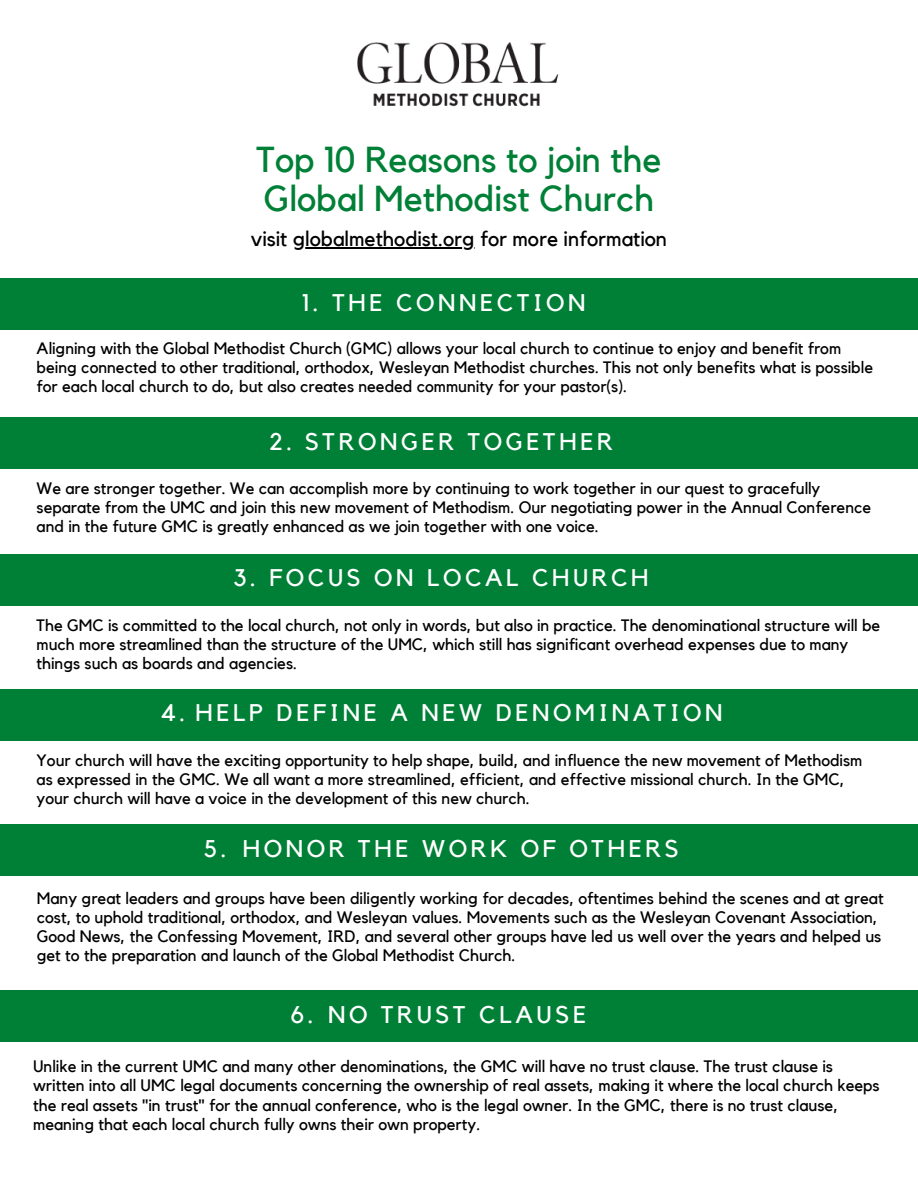
<style>
.page{position:relative;width:918px;height:1188px;background:#fff}
.page>*{position:absolute;margin:0;border:0;box-sizing:border-box;transform-origin:0 0}
.t1{font:36px "Kollektif";color:#008037}
.t2{font:24.15px "Kollektif";letter-spacing:.15em;color:#fff}
.t3{font:24px "Kollektif";letter-spacing:.15em;color:#fff}
.t4{font:21px "Kollektif";color:#000}
.t5{font:16.5px/19.2px "Kollektif";color:#000}
</style>
<div class="page">
<img style="left:357px;top:42px;width:202px;height:65px">
<hr style="left:293px;top:247px;width:182px;height:1px;background:#000">
<div style="left:0;top:278px;width:918px;height:52px;background:#008037"></div>
<div style="left:0;top:417px;width:918px;height:52px;background:#008037"></div>
<div style="left:0;top:554px;width:918px;height:51px;background:#008037"></div>
<div style="left:0;top:689px;width:918px;height:51px;background:#008037"></div>
<div style="left:0;top:824px;width:918px;height:51px;background:#008037"></div>
<div style="left:0;top:990px;width:918px;height:52px;background:#008037"></div>
<p class="t1" style="left:257px;top:143px;width:406px">Top 10 Reasons to join the</p>
<p class="t1" style="left:264px;top:182px;width:392px">Global Methodist Church</p>
<p class="t4" style="left:251px;top:229px;width:418px">visit globalmethodist.org for more information</p>
<p class="t3" style="left:332px;top:292px;width:255px">THE CONNECTION</p>
<p class="t5" style="left:37px;top:339px;width:838px">Aligning with the Global Methodist Church (GMC) allows your local church to continue to enjoy and benefit from being connected to other traditional, orthodox, Wesleyan Methodist churches. This not only benefits what is possible for each local church to do, but also creates needed community for your pastor(s).</p>
<p class="t3" style="left:302px;top:292px;width:18px">1.</p>
<p class="t3" style="left:305px;top:430px;width:309px">STRONGER TOGETHER</p>
<p class="t5" style="left:37px;top:479px;width:836px">We are stronger together. We can accomplish more by continuing to work together in our quest to gracefully separate from the UMC and join this new movement of Methodism. Our negotiating power in the Annual Conference and in the future GMC is greatly enhanced as we join together with one voice.</p>
<p class="t3" style="left:270px;top:430px;width:24px">2.</p>
<p class="t3" style="left:269px;top:567px;width:381px">FOCUS ON LOCAL CHURCH</p>
<p class="t5" style="left:37px;top:616px;width:845px">The GMC is committed to the local church, not only in words, but also in practice. The denominational structure will be much more streamlined than the structure of the UMC, which still has significant overhead expenses due to many things such as boards and agencies.</p>
<p class="t3" style="left:234px;top:567px;width:24px">3.</p>
<p class="t3" style="left:161px;top:702px;width:563px">4. HELP DEFINE A NEW DENOMINATION</p>
<p class="t5" style="left:37px;top:751px;width:827px">Your church will have the exciting opportunity to help shape, build, and influence the new movement of Methodism as expressed in the GMC. We all want a more streamlined, efficient, and effective missional church. In the GMC, your church will have a voice in the development of this new church.</p>
<p class="t2" style="left:243px;top:837px;width:438px">HONOR THE WORK OF OTHERS</p>
<p class="t5" style="left:37px;top:889px;width:849px">Many great leaders and groups have been diligently working for decades, oftentimes behind the scenes and at great cost, to uphold traditional, orthodox, and Wesleyan values. Movements such as the Wesleyan Covenant Association, Good News, the Confessing Movement, IRD, and several other groups have led us well over the years and helped us get to the preparation and launch of the Global Methodist Church.</p>
<p class="t2" style="left:204px;top:837px;width:24px">5.</p>
<p class="t2" style="left:328px;top:1004px;width:260px">NO TRUST CLAUSE</p>
<p class="t5" style="left:33px;top:1057px;width:848px">Unlike in the current UMC and many other denominations, the GMC will have no trust clause. The trust clause is written into all UMC legal documents concerning the ownership of real assets, making it where the local church keeps the real assets "in trust" for the annual conference, who is the legal owner. In the GMC, there is no trust clause, meaning that each local church fully owns their own property.</p>
<p class="t2" style="left:290px;top:1004px;width:25px">6.</p>
</div>
